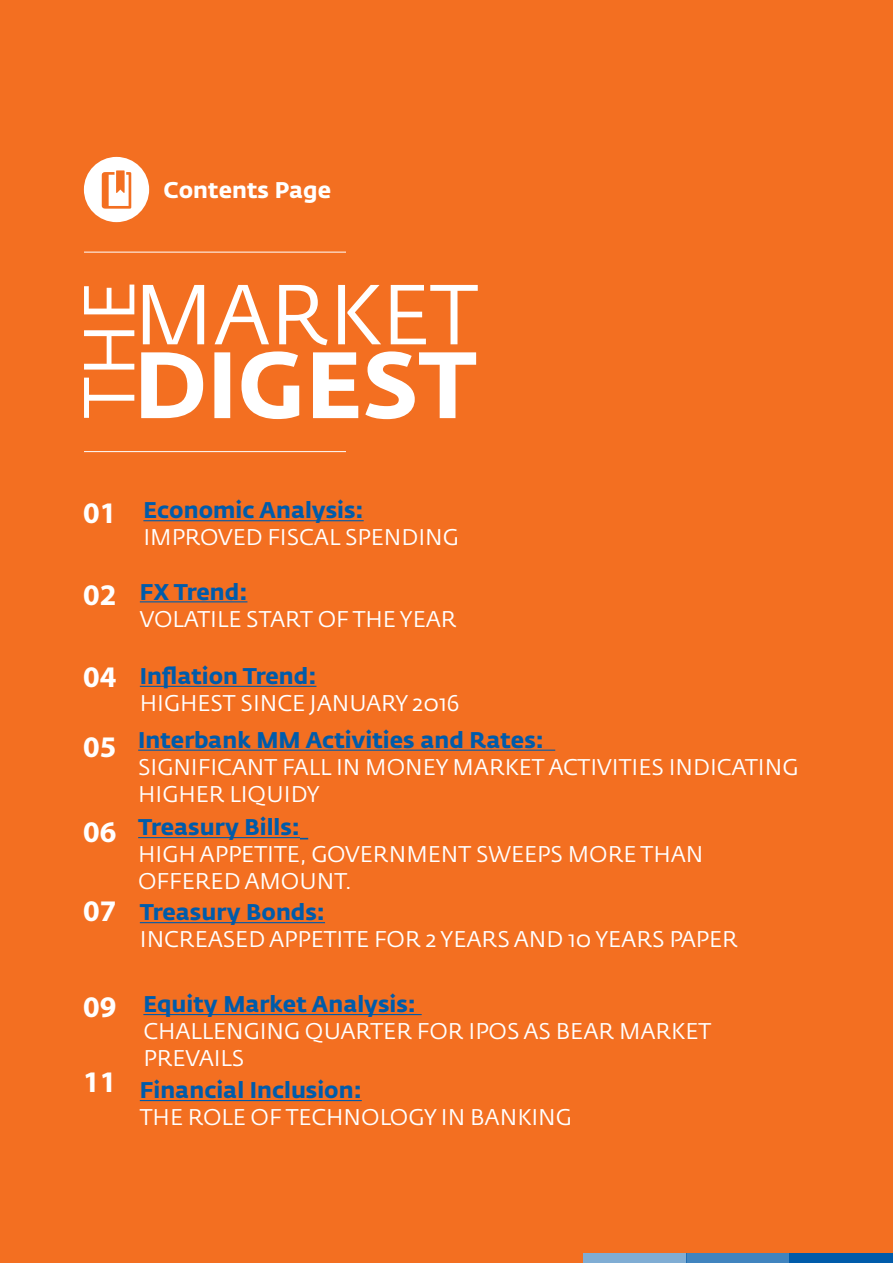
<style>
.page{position:relative;width:893px;height:1263px;background:#fff}
.page>*{position:absolute;margin:0;border:0;box-sizing:border-box;transform-origin:0 0}
.t1{font:700 30px "Myriad Pro";color:#fff}
.t2{font:22.5px/27px "Fedra Sans Std";color:#fff}
.t3{font:700 22.5px "Fedra Sans Std";color:#005baa}
.t4{font:700 22.5px "Fedra Sans Std";color:#fff}
</style>
<div class="page">
<div style="left:790px;top:1244px;width:103px;height:19px;background:#005baa"></div>
<svg style="left:686px;top:1252px;width:104px;height:11px"></svg>
<svg style="left:583px;top:1252px;width:103px;height:11px"></svg>
<div style="left:0;top:1244px;width:583px;height:19px;background:#f36f21"></div>
<div style="left:0;top:0;width:892px;height:1252px;background:#f36f21"></div>
<hr style="left:143px;top:520px;width:221px;height:1px;background:#005baa">
<hr style="left:140px;top:601px;width:107px;height:1px;background:#005baa">
<hr style="left:140px;top:686px;width:176px;height:1px;background:#005baa">
<hr style="left:140px;top:922px;width:185px;height:1px;background:#005baa">
<hr style="left:140px;top:1100px;width:222px;height:1px;background:#005baa">
<hr style="left:143px;top:1014px;width:279px;height:1px;background:#005baa">
<hr style="left:138px;top:750px;width:417px;height:1px;background:#005baa">
<hr style="left:138px;top:837px;width:162px;height:1px;background:#005baa">
<div style="left:0;top:0;width:893px;height:24px;background:#f36f21"></div>
<hr style="left:84px;top:252px;width:262px;height:1px;background:#fff">
<hr style="left:84px;top:451px;width:262px;height:1px;background:#fff">
<div style="left:84px;top:157px;width:65px;height:65px;background:#fff;border-radius:50%"></div>
<svg style="left:102px;top:170px;width:29px;height:39px"></svg>
<svg style="left:84px;top:285px;width:50px;height:133px"></svg>
<svg style="left:141px;top:351px;width:335px;height:68px"></svg>
<svg style="left:143px;top:285px;width:335px;height:60px"></svg>
<p class="t4" style="left:163px;top:176px;width:169px">Contents Page</p>
<h1 class="t1" style="left:83px;top:494px;width:35px">01</h1>
<h1 class="t1" style="left:83px;top:576px;width:35px">02</h1>
<h1 class="t1" style="left:83px;top:658px;width:35px">04</h1>
<h1 class="t1" style="left:83px;top:728px;width:35px">05</h1>
<h1 class="t1" style="left:83px;top:813px;width:35px">06</h1>
<h1 class="t1" style="left:83px;top:891px;width:35px">07</h1>
<h1 class="t1" style="left:83px;top:987px;width:35px">09</h1>
<h1 class="t1" style="left:83px;top:1062px;width:35px">11</h1>
<p class="t3" style="left:143px;top:496px;width:222px">Economic Analysis:</p>
<p class="t2" style="left:143px;top:524px;width:317px">IMPROVED FISCAL SPENDING</p>
<p class="t3" style="left:140px;top:578px;width:109px">FX Trend:</p>
<p class="t2" style="left:140px;top:605px;width:318px">VOLATILE START OF THE YEAR</p>
<p class="t3" style="left:140px;top:662px;width:178px">Inflation Trend:</p>
<p class="t2" style="left:140px;top:690px;width:321px">HIGHEST SINCE JANUARY 2016</p>
<p class="t3" style="left:138px;top:726px;width:407px">Interbank MM Activities and Rates:</p>
<p class="t2" style="left:138px;top:753px;width:662px">SIGNIFICANT FALL IN MONEY MARKET ACTIVITIES INDICATING<br>HIGHER LIQUIDY</p>
<p class="t3" style="left:138px;top:813px;width:163px">Treasury Bills:</p>
<p class="t2" style="left:138px;top:841px;width:567px">HIGH APPETITE, GOVERNMENT SWEEPS MORE THAN<br>OFFERED AMOUNT.</p>
<p class="t3" style="left:140px;top:898px;width:187px">Treasury Bonds:</p>
<p class="t2" style="left:140px;top:926px;width:600px">INCREASED APPETITE FOR 2 YEARS AND 10 YEARS PAPER</p>
<p class="t3" style="left:143px;top:990px;width:274px">Equity Market Analysis:</p>
<p class="t2" style="left:143px;top:1018px;width:569px">CHALLENGING QUARTER FOR IPOS AS BEAR MARKET<br>PREVAILS</p>
<p class="t3" style="left:140px;top:1076px;width:223px">Financial Inclusion:</p>
<p class="t2" style="left:140px;top:1104px;width:433px">THE ROLE OF TECHNOLOGY IN BANKING</p>
</div>
